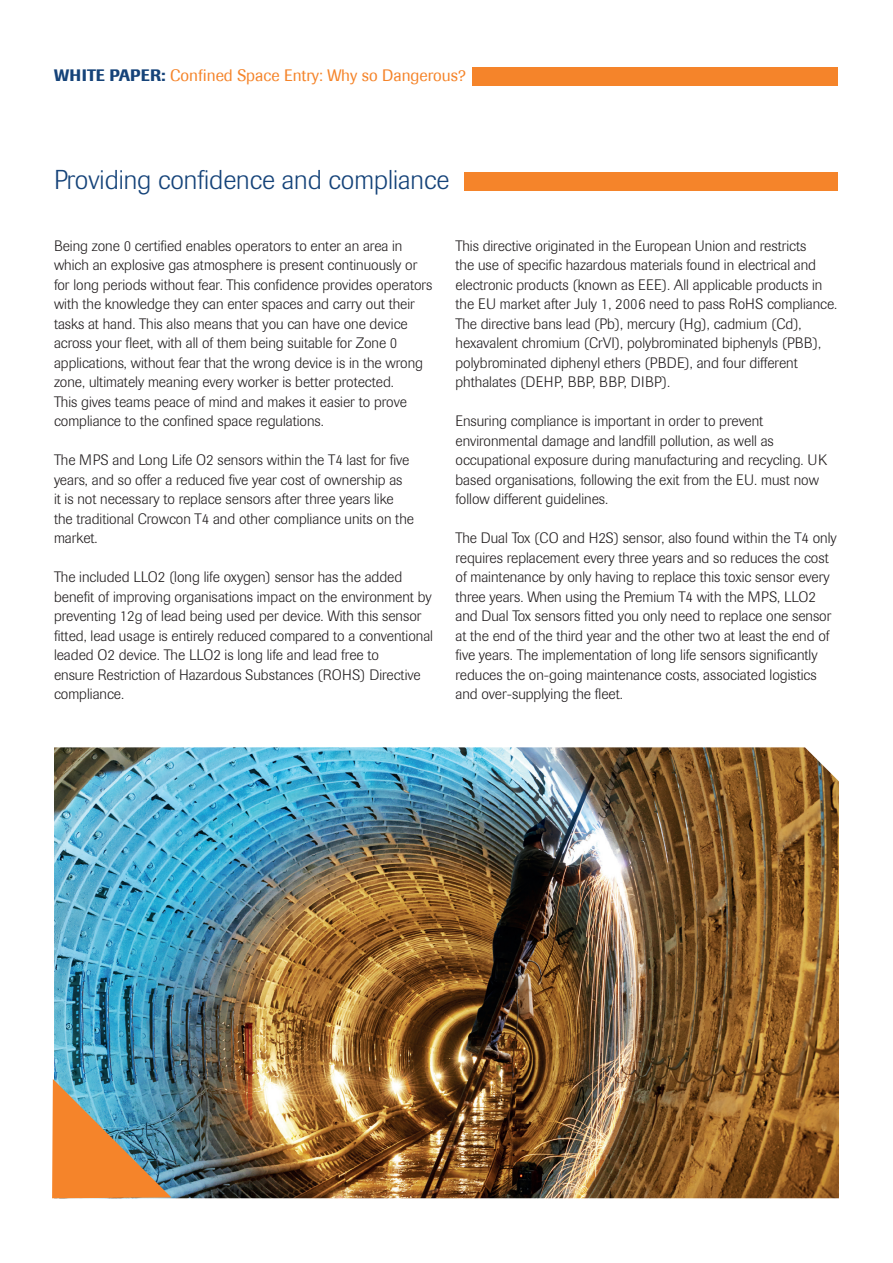
<style>
.page{position:relative;width:893px;height:1263px;background:#fff}
.page>*{position:absolute;margin:0;border:0;box-sizing:border-box;transform-origin:0 0}
.t1{font:300 27px "Imago";color:#154379}
.t2{font:16.5px "Imago";color:#f5842a}
.t3{font:300 15px/19.5px "Imago";color:#231f20}
.s1{font-weight:500;color:#154379}
</style>
<div class="page">
<img style="left:54px;top:747px;width:785px;height:451px">
<svg style="left:52px;top:1079px;width:119px;height:119px;background:#a28d6e"></svg>
<div style="left:465px;top:172px;width:373px;height:18px;background:#f5842a"></div>
<div style="left:472px;top:67px;width:366px;height:18px;background:#f5842a"></div>
<p class="t2" style="left:54px;top:66px;width:413px"><span class="s1">WHITE PAPER:</span> Confined Space Entry: Why so Dangerous?</p>
<h1 class="t1" style="left:54px;top:165px;width:397px">Providing confidence and compliance</h1>
<p class="t3" style="left:54px;top:236px;width:380px">Being zone 0 certified enables operators to enter an area in which an explosive gas atmosphere is present continuously or for long periods without fear. This confidence provides operators with the knowledge they can enter spaces and carry out their tasks at hand. This also means that you can have one device across your fleet, with all of them being suitable for Zone 0 applications, without fear that the wrong device is in the wrong zone, ultimately meaning every worker is better protected.<br>This gives teams peace of mind and makes it easier to prove compliance to the confined space regulations.</p>
<p class="t3" style="left:54px;top:450px;width:361px">The MPS and Long Life O2 sensors within the T4 last for five years, and so offer a reduced five year cost of ownership as<br>it is not necessary to replace sensors after three years like the traditional Crowcon T4 and other compliance units on the market.</p>
<p class="t3" style="left:54px;top:567px;width:381px">The included LLO2 (long life oxygen) sensor has the added benefit of improving organisations impact on the environment by preventing 12g of lead being used per device. With this sensor fitted, lead usage is entirely reduced compared to a conventional leaded O2 device. The LLO2 is long life and lead free to<br>ensure Restriction of Hazardous Substances (ROHS) Directive compliance.</p>
<p class="t3" style="left:455px;top:236px;width:383px">This directive originated in the European Union and restricts<br>the use of specific hazardous materials found in electrical and electronic products (known as EEE). All applicable products in the EU market after July 1, 2006 need to pass RoHS compliance.<br>The directive bans lead (Pb), mercury (Hg), cadmium (Cd), hexavalent chromium (CrVI), polybrominated biphenyls (PBB), polybrominated diphenyl ethers (PBDE), and four different phthalates (DEHP, BBP, BBP, DIBP).</p>
<p class="t3" style="left:455px;top:411px;width:373px">Ensuring compliance is important in order to prevent environmental damage and landfill pollution, as well as occupational exposure during manufacturing and recycling. UK based organisations, following the exit from the EU. must now follow different guidelines.</p>
<p class="t3" style="left:455px;top:528px;width:383px">The Dual Tox (CO and H2S) sensor, also found within the T4 only requires replacement every three years and so reduces the cost of maintenance by only having to replace this toxic sensor every three years. When using the Premium T4 with the MPS, LLO2 and Dual Tox sensors fitted you only need to replace one sensor at the end of the third year and the other two at least the end of five years. The implementation of long life sensors significantly reduces the on-going maintenance costs, associated logistics and over-supplying the fleet.</p>
</div>
